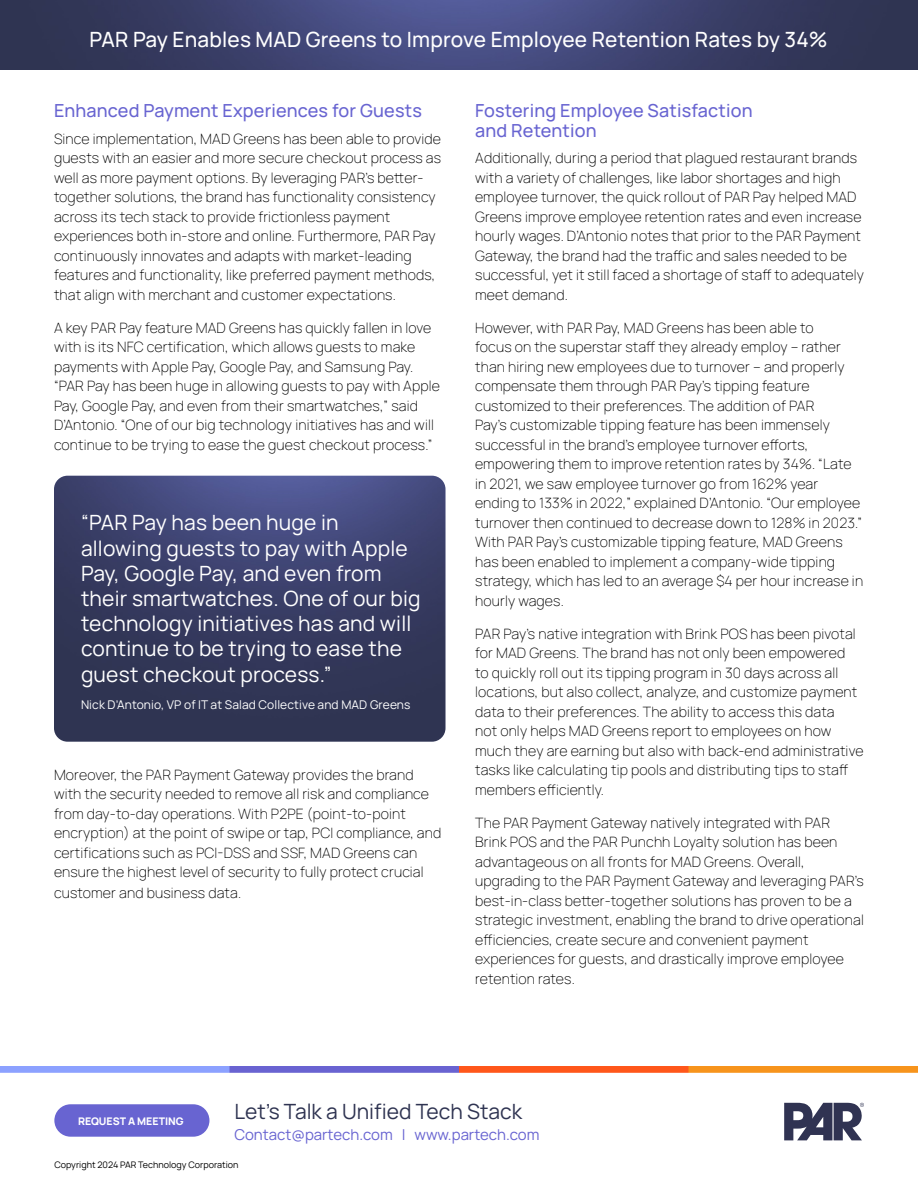
<style>
.page{position:relative;width:918px;height:1188px;background:#fff}
.page>*{position:absolute;margin:0;border:0;box-sizing:border-box;transform-origin:0 0}
.t1{font:21px/25.2px "Manrope";letter-spacing:.01em;color:#fff}
.t2{font:500 21px "Manrope";letter-spacing:.01em;color:#fff}
.t3{font:21px "Manrope";color:#2f3452}
.t4{font:500 18px/19.5px "Manrope";letter-spacing:.01em;color:#6864d1}
.t5{font:15px "Manrope";color:#6864d1}
.t6{font:200 14.25px/19.5px "Manrope";letter-spacing:.01em;color:#000}
.t7{font:12px "Manrope";letter-spacing:.01em;color:#fff}
.t8{font:800 10.5px "Manrope";color:#fff}
.t9{font:9px "Manrope";color:#000}
</style>
<div class="page">
<img style="left:0;top:0;width:918px;height:69px">
<img style="left:0;top:1066px;width:917px;height:7px">
<div style="left:54px;top:1104px;width:155px;height:33px;background:#6864d1;border-radius:16px"></div>
<svg style="left:784px;top:1103px;width:80px;height:37px"></svg>
<img style="left:54px;top:476px;width:392px;height:266px">
<h1 class="t2" style="left:90px;top:23px;width:740px">PAR Pay Enables MAD Greens to Improve Employee Retention Rates by 34%</h1>
<p class="t4" style="left:54px;top:100px;width:369px">Enhanced Payment Experiences for Guests</p>
<p class="t6" style="left:54px;top:128px;width:389px">Since implementation, MAD Greens has been able to provide guests with an easier and more secure checkout process as well as more payment options. By leveraging PAR’s better&shy;together solutions, the brand has functionality consistency across its tech stack to provide frictionless payment experiences both in-store and online. Furthermore, PAR Pay continuously innovates and adapts with market-leading features and functionality, like preferred payment methods, that align with merchant and customer expectations.</p>
<p class="t6" style="left:54px;top:317px;width:388px">A key PAR Pay feature MAD Greens has quickly fallen in love with is its NFC certification, which allows guests to make payments with Apple Pay, Google Pay, and Samsung Pay. “PAR Pay has been huge in allowing guests to pay with Apple Pay, Google Pay, and even from their smartwatches,” said D’Antonio. “One of our big technology initiatives has and will continue to be trying to ease the guest checkout process.”</p>
<h1 class="t1" style="left:81px;top:509px;width:341px">“PAR Pay has been huge in allowing guests to pay with Apple<br>Pay, Google Pay, and even from their smartwatches. One of our big technology initiatives has and will continue to be trying to ease the guest checkout process.”</h1>
<p class="t7" style="left:81px;top:696px;width:331px">Nick D’Antonio, VP of IT at Salad Collective and MAD Greens</p>
<p class="t6" style="left:54px;top:764px;width:389px">Moreover, the PAR Payment Gateway provides the brand with the security needed to remove all risk and compliance from day-to-day operations. With P2PE (point-to-point encryption) at the point of swipe or tap, PCI compliance, and certifications such as PCI-DSS and SSF, MAD Greens can ensure the highest level of security to fully protect crucial</p>
<p class="t6" style="left:54px;top:883px;width:189px">customer and business data.</p>
<p class="t4" style="left:475px;top:100px;width:279px">Fostering Employee Satisfaction and Retention</p>
<p class="t6" style="left:475px;top:148px;width:390px">Additionally, during a period that plagued restaurant brands with a variety of challenges, like labor shortages and high employee turnover, the quick rollout of PAR Pay helped MAD Greens improve employee retention rates and even increase hourly wages. D’Antonio notes that prior to the PAR Payment Gateway, the brand had the traffic and sales needed to be successful, yet it still faced a shortage of staff to adequately meet demand.</p>
<p class="t6" style="left:475px;top:317px;width:389px">However, with PAR Pay, MAD Greens has been able to<br>focus on the superstar staff they already employ – rather than hiring new employees due to turnover – and properly compensate them through PAR Pay’s tipping feature customized to their preferences. The addition of PAR<br>Pay’s customizable tipping feature has been immensely successful in the brand’s employee turnover efforts, empowering them to improve retention rates by 34%. “Late in 2021, we saw employee turnover go from 162% year ending to 133% in 2022,” explained D’Antonio. “Our employee turnover then continued to decrease down to 128% in 2023.” With PAR Pay’s customizable tipping feature, MAD Greens has been enabled to implement a company-wide tipping strategy, which has led to an average $4 per hour increase in hourly wages.</p>
<p class="t6" style="left:475px;top:623px;width:390px">PAR Pay’s native integration with Brink POS has been pivotal for MAD Greens. The brand has not only been empowered<br>to quickly roll out its tipping program in 30 days across all locations, but also collect, analyze, and customize payment data to their preferences. The ability to access this data<br>not only helps MAD Greens report to employees on how much they are earning but also with back-end administrative tasks like calculating tip pools and distributing tips to staff members efficiently.</p>
<p class="t6" style="left:475px;top:812px;width:390px">The PAR Payment Gateway natively integrated with PAR Brink POS and the PAR Punchh Loyalty solution has been advantageous on all fronts for MAD Greens. Overall, upgrading to the PAR Payment Gateway and leveraging PAR’s best-in-class better-together solutions has proven to be a strategic investment, enabling the brand to drive operational efficiencies, create secure and convenient payment experiences for guests, and drastically improve employee retention rates.</p>
<p class="t8" style="left:78px;top:1112px;width:107px">REQUEST A MEETING</p>
<h1 class="t3" style="left:234px;top:1095px;width:289px">Let’s Talk a Unified Tech Stack</h1>
<p class="t5" style="left:234px;top:1123px;width:307px">Contact@partech.com | www.partech.com</p>
<p class="t9" style="left:54px;top:1158px;width:186px">Copyright 2024 PAR Technology Corporation</p>
</div>
